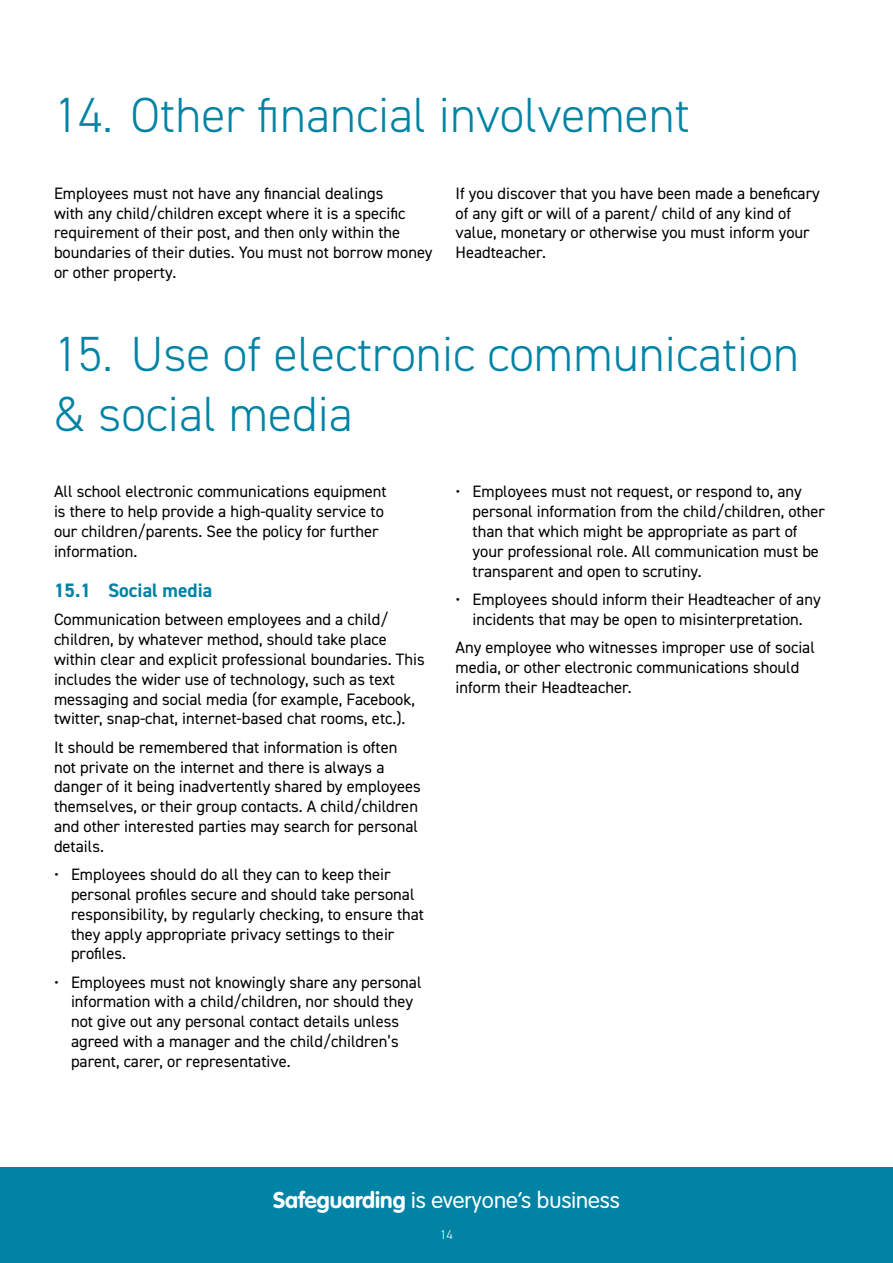
<style>
.page{position:relative;width:893px;height:1263px;background:#fff}
.page>*{position:absolute;margin:0;border:0;box-sizing:border-box;transform-origin:0 0}
.t1{font:300 49.5px/59.4px "DIN2014";color:#0083a5}
.t2{font:300 22.5px "VAG Rounded Std";color:#fff}
.t3{font:700 19.5px "DIN2014";color:#0083a5}
.t4{font:16.5px/19.8px "DIN2014";color:#000}
.t5{font:300 12.75px "DIN2014";color:#fff}
.s1{font-weight:700}
</style>
<div class="page">
<div style="left:0;top:1167px;width:893px;height:96px;background:#0083a5"></div>
<h1 class="t1" style="left:54px;top:86px;width:638px">14. Other financial involvement</h1>
<p class="t4" style="left:54px;top:183px;width:380px">Employees must not have any financial dealings<br>with any child/children except where it is a specific requirement of their post, and then only within the boundaries of their duties. You must not borrow money or other property.</p>
<p class="t4" style="left:455px;top:183px;width:366px">If you discover that you have been made a beneficary of any gift or will of a parent/ child of any kind of value, monetary or otherwise you must inform your Headteacher.</p>
<h1 class="t1" style="left:54px;top:325px;width:746px">15. Use of electronic communication &amp; social media</h1>
<p class="t4" style="left:54px;top:481px;width:334px">All school electronic communications equipment is there to help provide a high-quality service to our children/parents. See the policy for further information.</p>
<p class="t3" style="left:54px;top:577px;width:160px">15.1 Social media</p>
<p class="t4" style="left:54px;top:609px;width:372px">Communication between employees and a child/ children, by whatever method, should take place within clear and explicit professional boundaries. This includes the wider use of technology, such as text messaging and social media (for example, Facebook, twitter, snap-chat, internet-based chat rooms, etc.).</p>
<p class="t4" style="left:54px;top:737px;width:368px">It should be remembered that information is often not private on the internet and there is always a danger of it being inadvertently shared by employees themselves, or their group contacts. A child/children and other interested parties may search for personal details.</p>
<p class="t4" style="left:71px;top:864px;width:355px;text-indent:-17px">• Employees should do all they can to keep their personal profiles secure and should take personal responsibility, by regularly checking, to ensure that they apply appropriate privacy settings to their profiles.</p>
<p class="t4" style="left:71px;top:972px;width:352px;text-indent:-17px">• Employees must not knowingly share any personal information with a child/children, nor should they not give out any personal contact details unless agreed with a manager and the child/children’s parent, carer, or representative.</p>
<p class="t4" style="left:472px;top:481px;width:354px;text-indent:-17px">• Employees must not request, or respond to, any personal information from the child/children, other than that which might be appropriate as part of your professional role. All communication must be transparent and open to scrutiny.</p>
<p class="t4" style="left:455px;top:589px;width:367px;text-align:center">• Employees should inform their Headteacher of any incidents that may be open to misinterpretation.</p>
<p class="t4" style="left:455px;top:637px;width:361px">Any employee who witnesses improper use of social media, or other electronic communications should inform their Headteacher.</p>
<h2 class="t2" style="left:273px;top:1187px;width:348px"><span class="s1">Safeguarding</span> is everyone’s business</h2>
<p class="t5" style="left:440px;top:1227px;width:14px">14</p>
</div>
